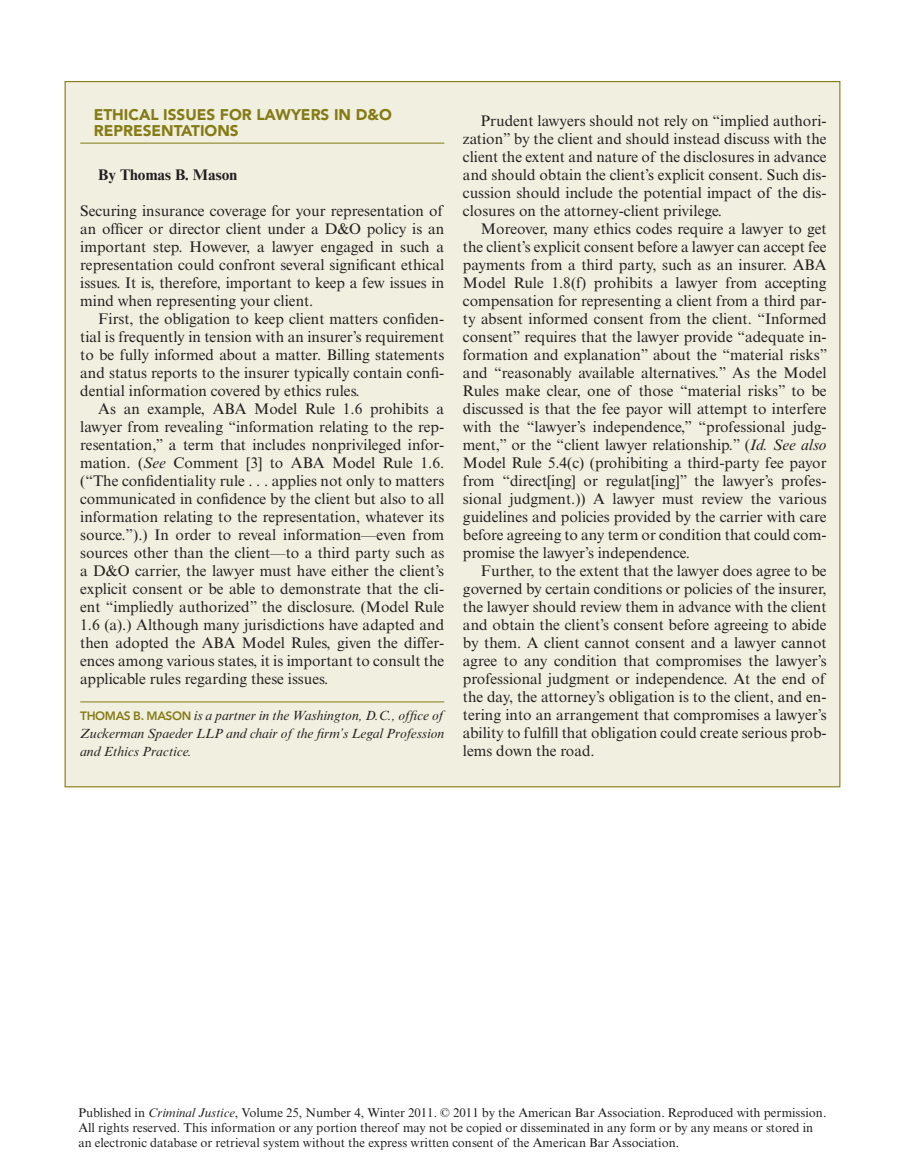
<style>
.page{position:relative;width:905px;height:1175px;background:#fff}
.page>*{position:absolute;margin:0;border:0;box-sizing:border-box;transform-origin:0 0}
.t1{font:15.3px/18px "Times New Roman MT Std";color:#231f20;text-align:justify}
.t2{font:900 15.3px/16.5px "Avenir LT Std";color:#847b15}
.t3{font:700 15.3px "Times New Roman MT Std";color:#231f20}
.t4{font:italic 13.5px/18px "Times New Roman MT Std";color:#231f20;text-align:justify}
.t5{font:12.75px/15px "Times New Roman MT Std";color:#231f20}
.s1{font-style:italic}
.s2{font-family:"Avenir LT Std";font-weight:800;font-style:normal;font-size:12px;color:#847b15}
</style>
<div class="page">
<div style="left:65px;top:81px;width:775px;height:706px;background:#f1efe0;border:1px solid #847b15"></div>
<hr style="left:80px;top:143px;width:364px;height:1px;background:#847b15">
<hr style="left:80px;top:701px;width:364px;height:1px;background:#847b15">
<p class="t2" style="left:94px;top:106px;width:298px">ETHICAL ISSUES FOR LAWYERS IN D&amp;O<br>RE PRESENTATIONS</p>
<p class="t3" style="left:98px;top:165px;width:140px">By Thomas B. Mason</p>
<p class="t1" style="left:80px;top:202px;width:365px">Securing insurance coverage for your representation of an officer or director client under a D&amp;O policy is an important step. However, a lawyer engaged in such a representation could confront several significant ethical issues. It is, therefore, important to keep a few issues in mind when representing your client.</p>
<p class="t1" style="left:80px;top:310px;width:365px;text-indent:18px">First, the obligation to keep client matters confiden&shy;tial is frequently in tension with an insurer’s requirement to be fully informed about a matter. Billing statements and status reports to the insurer typically contain confi&shy;dential information covered by ethics rules.</p>
<p class="t1" style="left:80px;top:400px;width:365px;text-indent:18px">As an example, ABA Model Rule 1.6 prohibits a lawyer from revealing “information relating to the rep&shy;resentation,” a term that includes nonprivileged infor&shy;mation. (<span class="s1">See</span> Comment [3] to ABA Model Rule 1.6. (“The confidentiality rule . . . applies not only to matters communicated in confidence by the client but also to all information relating to the representation, whatever its source.”).) In order to reveal information—even from sources other than the client—to a third party such as a D&amp;O carrier, the lawyer must have either the client’s explicit consent or be able to demonstrate that the cli&shy;ent “impliedly authorized” the disclosure. (Model Rule 1.6 (a).) Although many jurisdictions have adapted and then adopted the ABA Model Rules, given the differ&shy;ences among various states, it is important to consult the applicable rules regarding these issues.</p>
<p class="t4" style="left:80px;top:707px;width:365px"><span class="s2">THOMAS B. MASON</span> is a partner in the Washington, D.C., office of Zuckerman Spaeder LLP and chair of the firm’s Legal Profession and Ethics Practice.</p>
<p class="t1" style="left:463px;top:112px;width:365px;text-indent:18px">Prudent lawyers should not rely on “implied authori&shy;zation” by the client and should instead discuss with the client the extent and nature of the disclosures in advance and should obtain the client’s explicit consent. Such dis&shy;cussion should include the potential impact of the dis&shy;closures on the attorney-client privilege.</p>
<p class="t1" style="left:463px;top:220px;width:366px;text-indent:18px">Moreover, many ethics codes require a lawyer to get the client’s explicit consent before a lawyer can accept fee payments from a third party, such as an insurer. ABA Model Rule 1.8(f) prohibits a lawyer from accepting compensation for representing a client from a third par&shy;ty absent informed consent from the client. “Informed consent” requires that the lawyer provide “adequate in&shy;formation and explanation” about the “material risks” and “reasonably available alternatives.” As the Model Rules make clear, one of those “material risks” to be discussed is that the fee payor will attempt to interfere with the “lawyer’s independence,” “professional judg&shy;ment,” or the “client lawyer relationship.” (<span class="s1">Id. See also </span>Model Rule 5.4(c) (prohibiting a third-party fee payor from “direct[ing] or regulat[ing]” the lawyer’s profes&shy;sional judgment.)) A lawyer must review the various guidelines and policies provided by the carrier with care before agreeing to any term or condition that could com&shy;promise the lawyer’s independence.</p>
<p class="t1" style="left:463px;top:562px;width:365px;text-indent:18px">Further, to the extent that the lawyer does agree to be governed by certain conditions or policies of the insurer, the lawyer should review them in advance with the client and obtain the client’s consent before agreeing to abide by them. A client cannot consent and a lawyer cannot agree to any condition that compromises the lawyer’s professional judgment or independence. At the end of the day, the attorney’s obligation is to the client, and en&shy;tering into an arrangement that compromises a lawyer’s ability to fulfill that obligation could create serious prob&shy;lems down the road.</p>
<p class="t5" style="left:78px;top:1104px;width:749px">Published in <span class="s1">Criminal Justice</span>, Volume 25, Number 4, Winter 2011. © 2011 by the American Bar Association. Reproduced with permission.<br>All rights reserved. This information or any portion thereof may not be copied or disseminated in any form or by any means or stored in an electronic database or retrieval system without the express written consent of the American Bar Association.</p>
</div>
